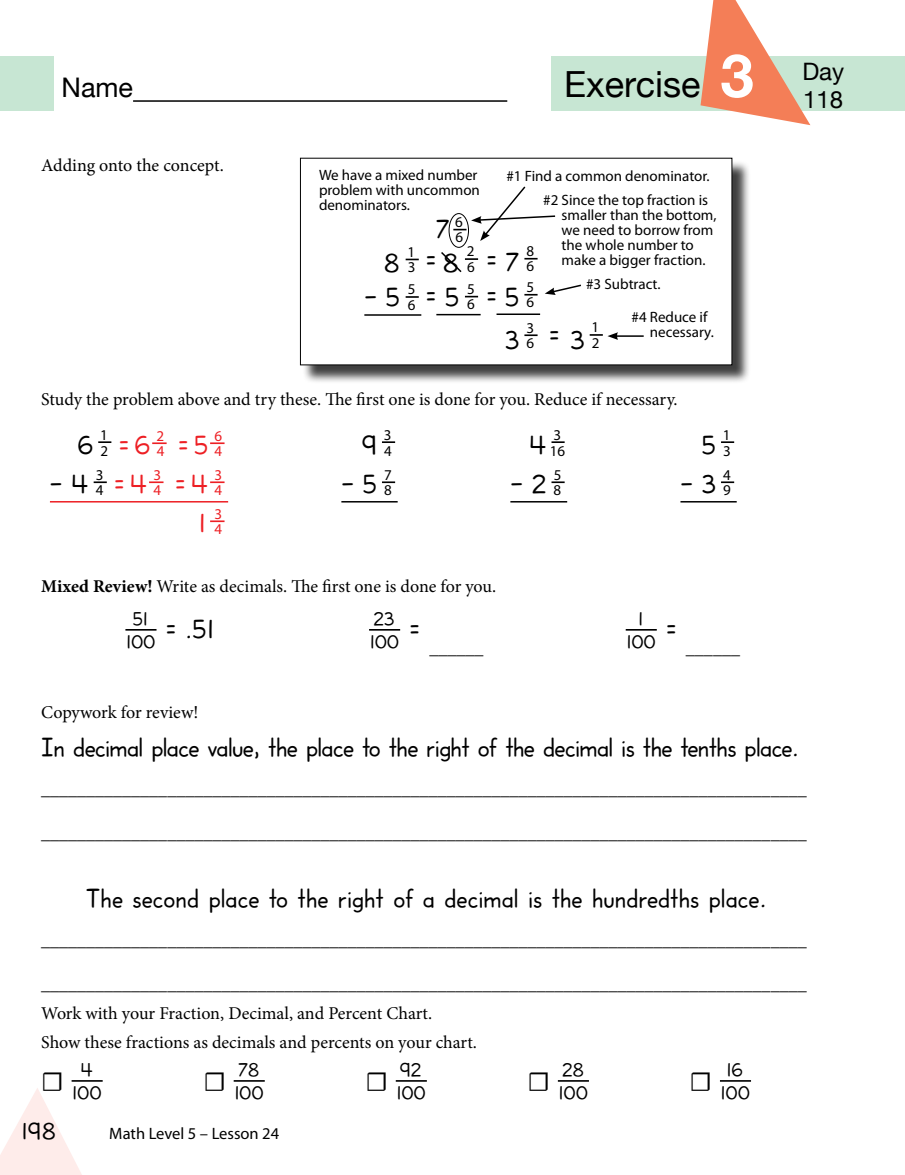
<style>
.page{position:relative;width:905px;height:1175px;background:#fff}
.page>*{position:absolute;margin:0;border:0;box-sizing:border-box;transform-origin:0 0}
.t1{font:36px "Helvetica Neue";color:#000}
.t2{font:27px "CC Dash To School";color:#000}
.t3{font:27px "CC Dash To School";letter-spacing:.025em;color:#000}
.t4{font:27px "CC Dash To School";color:#ed1f24}
.t5{font:27px "Minion Pro";color:#000}
.t6{font:27px "Helvetica Neue";color:#000}
.t7{font:24px/27px "Helvetica Neue";color:#000}
.t8{font:24px "CC Dash To School";color:#000}
.t9{font:19.5px/22.8px "CC Dash To School";color:#000}
.t10{font:18px/29.2px "Minion Pro";letter-spacing:-.005em;color:#000}
.t11{font:16.5px "Myriad Pro";color:#000}
.t12{font:15px/15.3px "Myriad Pro";color:#000}
.t13{font:15px/15.3px "Myriad Pro";color:#ed1f24}
.s1{font-weight:700;font-size:60px;color:#fff}
.s2{color:#000}
.s3{font-family:"Myriad Pro";font-size:15px;color:#000}
.s4{font-family:"Myriad Pro";font-size:15px}
.s5{font-weight:700}
</style>
<div class="page">
<svg style="left:0;top:1088px;width:82px;height:87px"></svg>
<div style="left:0;top:56px;width:905px;height:54px;background:#c7e6d3"></div>
<div style="left:54px;top:48px;width:496px;height:70px;background:#fff"></div>
<hr style="left:133px;top:100px;width:374px;height:2px;background:#000">
<svg style="left:700px;top:0;width:110px;height:125px"></svg>
<hr style="left:50px;top:501px;width:178px;height:1px;background:#ed1f24">
<svg style="left:98px;top:441px;width:13px;height:2px"></svg>
<svg style="left:152px;top:442px;width:15px;height:2px"></svg>
<svg style="left:210px;top:442px;width:14px;height:2px"></svg>
<svg style="left:94px;top:481px;width:13px;height:2px"></svg>
<svg style="left:149px;top:481px;width:14px;height:2px"></svg>
<svg style="left:210px;top:481px;width:14px;height:2px"></svg>
<svg style="left:210px;top:520px;width:14px;height:2px"></svg>
<hr style="left:341px;top:501px;width:56px;height:1px;background:#000">
<svg style="left:382px;top:441px;width:13px;height:2px"></svg>
<svg style="left:382px;top:481px;width:13px;height:2px"></svg>
<hr style="left:510px;top:501px;width:57px;height:1px;background:#000">
<svg style="left:551px;top:441px;width:13px;height:2px"></svg>
<svg style="left:551px;top:481px;width:13px;height:2px"></svg>
<hr style="left:680px;top:501px;width:56px;height:1px;background:#000">
<svg style="left:721px;top:441px;width:13px;height:2px"></svg>
<svg style="left:721px;top:481px;width:13px;height:2px"></svg>
<hr style="left:125px;top:629px;width:31px;height:1px;background:#000">
<hr style="left:369px;top:629px;width:31px;height:1px;background:#000">
<hr style="left:625px;top:629px;width:31px;height:1px;background:#000">
<hr style="left:72px;top:1080px;width:31px;height:1px;background:#000">
<hr style="left:234px;top:1080px;width:31px;height:1px;background:#000">
<hr style="left:396px;top:1080px;width:31px;height:1px;background:#000">
<hr style="left:558px;top:1080px;width:31px;height:1px;background:#000">
<hr style="left:720px;top:1080px;width:31px;height:1px;background:#000">
<div style="left:302px;top:160px;width:448px;height:224px;background:#000;opacity:.75"></div>
<div style="left:300px;top:158px;width:432px;height:207px;background:#fff"></div>
<hr style="left:436px;top:314px;width:44px;height:1px;background:#000">
<svg style="left:465px;top:296px;width:13px;height:1px"></svg>
<hr style="left:364px;top:314px;width:57px;height:2px;background:#000">
<svg style="left:405px;top:259px;width:14px;height:1px"></svg>
<svg style="left:405px;top:296px;width:14px;height:2px"></svg>
<hr style="left:496px;top:313px;width:44px;height:2px;background:#000">
<svg style="left:524px;top:258px;width:13px;height:1px"></svg>
<svg style="left:524px;top:294px;width:13px;height:1px"></svg>
<svg style="left:524px;top:334px;width:13px;height:2px"></svg>
<div style="left:448px;top:213px;width:21px;height:35px;border:1px solid #000;border-radius:50%"></div>
<svg style="left:441px;top:252px;width:37px;height:21px"></svg>
<svg style="left:453px;top:186px;width:103px;height:55px"></svg>
<svg style="left:545px;top:284px;width:36px;height:11px"></svg>
<hr style="left:615px;top:335px;width:28px;height:2px;background:#000">
<svg style="left:589px;top:332px;width:29px;height:8px"></svg>
<h2 class="t6" style="left:62px;top:68px;width:73px">Name</h2>
<p class="t10" style="left:41px;top:151px;width:184px">Adding onto the concept.</p>
<h1 class="t1" style="left:564px;top:58px;width:191px">Exercise <span class="s1">3</span></h1>
<h3 class="t7" style="left:802px;top:60px;width:43px">Day<br>118</h3>
<p class="t12" style="left:319px;top:168px;width:162px">We have a mixed number problem with uncommon denominators.</p>
<p class="t12" style="left:506px;top:169px;width:205px">#1 Find a common denominator.</p>
<p class="t12" style="left:561px;top:193px;width:156px;text-indent:-18px">#2 Since the top fraction is smaller than the bottom, we need to borrow from the whole number to make a bigger fraction.</p>
<h2 class="t2" style="left:436px;top:214px;width:29px">7 <sup>6</sup></h2>
<p class="t12" style="left:455px;top:230px;width:9px">6</p>
<h2 class="t2" style="left:487px;top:247px;width:34px">= 7</h2>
<p class="t12" style="left:526px;top:244px;width:9px">8<br>6</p>
<h2 class="t2" style="left:487px;top:282px;width:34px">= 5</h2>
<p class="t12" style="left:526px;top:280px;width:9px">5<br>6</p>
<h2 class="t2" style="left:505px;top:326px;width:16px">3</h2>
<p class="t12" style="left:526px;top:320px;width:9px">3<br>6</p>
<h2 class="t2" style="left:426px;top:247px;width:33px">= 8</h2>
<p class="t12" style="left:467px;top:244px;width:9px">2<br>6</p>
<h2 class="t2" style="left:426px;top:282px;width:34px">= 5</h2>
<p class="t12" style="left:467px;top:281px;width:9px">5<br>6</p>
<h2 class="t2" style="left:384px;top:249px;width:17px">8</h2>
<p class="t12" style="left:407px;top:244px;width:9px">1<br>3</p>
<h2 class="t2" style="left:364px;top:283px;width:37px">– 5</h2>
<p class="t12" style="left:408px;top:282px;width:9px">5<br>6</p>
<p class="t12" style="left:586px;top:276px;width:76px">#3 Subtract.</p>
<p class="t12" style="left:650px;top:310px;width:65px;text-indent:-18px">#4 Reduce if necessary.</p>
<h2 class="t2" style="left:550px;top:321px;width:11px">=</h2>
<h2 class="t2" style="left:570px;top:326px;width:16px">3</h2>
<p class="t12" style="left:591px;top:320px;width:9px">1<br>2</p>
<p class="t10" style="left:41px;top:385px;width:638px">Study the problem above and try these. The first one is done for you. Reduce if necessary.</p>
<h2 class="t4" style="left:77px;top:431px;width:132px"><span class="s2">6</span> <span class="s3">2</span> =6 <span class="s4">4</span> =5</h2>
<h2 class="t2" style="left:362px;top:431px;width:17px">9</h2>
<p class="t12" style="left:384px;top:426px;width:9px;line-height:16.5px">3<br>4</p>
<h2 class="t2" style="left:341px;top:470px;width:37px">– 5</h2>
<p class="t12" style="left:384px;top:467px;width:9px">7<br>8</p>
<h2 class="t2" style="left:529px;top:431px;width:19px">4</h2>
<p class="t12" style="left:549px;top:426px;width:17px;line-height:16.5px">3<br>16</p>
<h2 class="t2" style="left:510px;top:470px;width:38px">– 2</h2>
<p class="t12" style="left:553px;top:467px;width:9px">5<br>8</p>
<p class="t12" style="left:100px;top:427px;width:9px">1</p>
<p class="t13" style="left:156px;top:428px;width:9px">2</p>
<p class="t13" style="left:214px;top:428px;width:9px">6<br>4</p>
<h2 class="t4" style="left:50px;top:470px;width:160px"><span class="s2">– 4</span> <span class="s3">4</span> =4 <span class="s4">4</span> =4</h2>
<h2 class="t2" style="left:701px;top:431px;width:16px">5</h2>
<p class="t12" style="left:723px;top:426px;width:9px;line-height:16.5px">1<br>3</p>
<h2 class="t2" style="left:680px;top:470px;width:37px">– 3</h2>
<p class="t12" style="left:723px;top:467px;width:9px">4<br>9</p>
<p class="t12" style="left:96px;top:467px;width:9px">3</p>
<p class="t13" style="left:153px;top:467px;width:9px">3</p>
<p class="t13" style="left:214px;top:467px;width:9px">3<br>4</p>
<h2 class="t4" style="left:199px;top:509px;width:8px">1</h2>
<p class="t13" style="left:214px;top:506px;width:9px">3<br>4</p>
<p class="t10" style="left:41px;top:571px;width:456px"><span class="s5">Mixed Review!</span> Write as decimals. The first one is done for you.</p>
<p class="t9" style="left:133px;top:608px;width:16px">51</p>
<h2 class="t2" style="left:126px;top:614px;width:89px"><sub>100</sub> = .51</h2>
<p class="t9" style="left:370px;top:608px;width:51px">23<br>100 <sup>=</sup></p>
<p class="t10" style="left:429px;top:633px;width:55px">______</p>
<p class="t9" style="left:626px;top:608px;width:51px;text-indent:12px">1<br>100 <sup>=</sup></p>
<p class="t10" style="left:686px;top:633px;width:55px">______</p>
<p class="t10" style="left:41px;top:697px;width:159px">Copywork for review!</p>
<h2 class="t2" style="left:41px;top:733px;width:758px">In decimal place value, the place to the right of the decimal is the tenths place.</h2>
<p class="t10" style="left:41px;top:774px;width:767px">_____________________________________________________________________________________</p>
<p class="t10" style="left:41px;top:819px;width:767px">_____________________________________________________________________________________</p>
<h2 class="t3" style="left:86px;top:884px;width:681px">The second place to the right of a decimal is the hundredths place.</h2>
<p class="t10" style="left:41px;top:925px;width:767px">_____________________________________________________________________________________</p>
<p class="t10" style="left:41px;top:969px;width:767px">_____________________________________________________________________________________<br>Work with your Fraction, Decimal, and Percent Chart.<br>Show these fractions as decimals and percents on your chart.</p>
<h2 class="t5" style="left:41px;top:1063px;width:24px">☐</h2>
<p class="t9" style="left:73px;top:1059px;width:31px;text-align:center">4<br>100</p>
<h2 class="t5" style="left:203px;top:1063px;width:24px">☐</h2>
<p class="t9" style="left:235px;top:1059px;width:31px">78<br>100</p>
<h2 class="t5" style="left:365px;top:1063px;width:24px">☐</h2>
<p class="t9" style="left:397px;top:1059px;width:31px">92<br>100</p>
<h2 class="t5" style="left:527px;top:1063px;width:24px">☐</h2>
<p class="t9" style="left:559px;top:1059px;width:31px">28<br>100</p>
<h2 class="t5" style="left:689px;top:1063px;width:24px">☐</h2>
<p class="t9" style="left:721px;top:1059px;width:31px;text-align:center">16<br>100</p>
<h3 class="t8" style="left:22px;top:1118px;width:35px">198</h3>
<p class="t11" style="left:109px;top:1124px;width:171px">Math Level 5 – Lesson 24</p>
</div>
